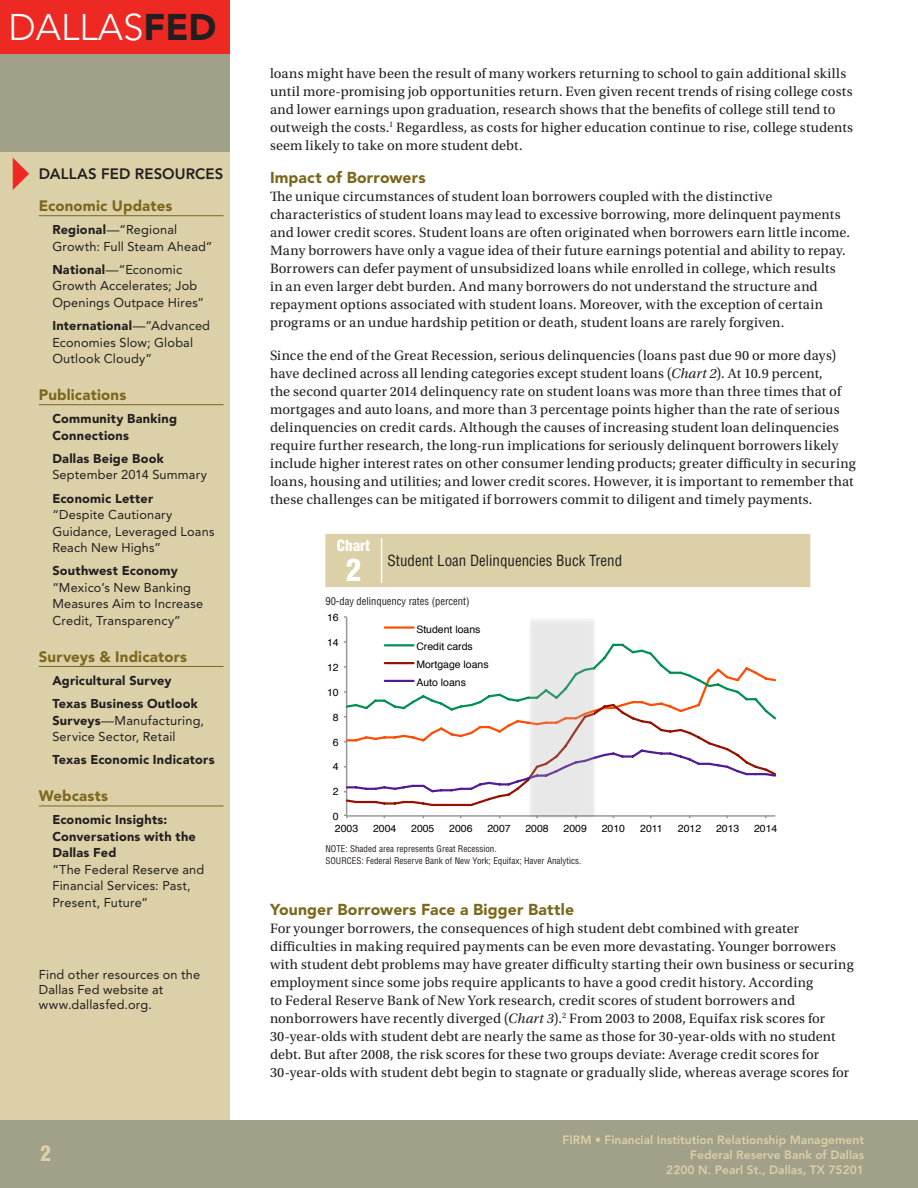
<style>
.page{position:relative;width:918px;height:1188px;background:#fff}
.page>*{position:absolute;margin:0;border:0;box-sizing:border-box;transform-origin:0 0}
.t1{font:300 36.75px "Avenir LT Std";color:#fff}
.Chart{font:900 condensed 30px "Helvetica LT Std";color:#fff}
.ChartTitle_EL{font:900 condensed 21px "Helvetica LT Std";color:#dbd0a7}
.TEXT_BODY{font:900 15.75px "Avenir LT Std";letter-spacing:.01em;color:#7b681c}
.TEXT_Sidebar_Bold{font:900 15px "Avenir LT Std";letter-spacing:.01em;color:#7b681c}
.ChartTitle{font:condensed 15px "Helvetica LT Std";color:#231f20}
.CalendarHead{font:800 15px "Avenir LT Std";letter-spacing:.005em;color:#231f20}
.Chart_word{font:900 condensed 15px "Helvetica LT Std";color:#fff}
.TEXT_BODY-2{font:14.25px/18px "Utopia Std";letter-spacing:.01em;color:#231f20}
.ResourcesListText{font:12.75px/16.5px "Avenir LT Std";letter-spacing:.015em;color:#231f20}
.ResourcesListText-2{font:900 12.75px/16.5px "Avenir LT Std";letter-spacing:.02em;color:#231f20}
.FirmWebsite{font:12.75px/15px "Avenir LT Std";letter-spacing:.015em;color:#231f20}
.t2{font:800 12px/15px "Avenir LT Std";color:#dbd0a7;text-align:right}
.ChartAxis{font:condensed 10.5px "Helvetica LT Std";color:#231f20}
.t3{font:10.35px/17.9px "Helvetica";color:#000}
.Source{font:condensed 9px "Helvetica LT Std";color:#231f20}
.s1{font-weight:900;color:#231f20}
.s2{font-weight:900}
.s3{font-style:italic}
</style>
<div class="page">
<div style="left:0;top:0;width:230px;height:1187px;background:#dbd0a7"></div>
<div style="left:0;top:0;width:230px;height:151px;background:#a1a089"></div>
<div style="left:0;top:0;width:230px;height:54px;background:#ee2823"></div>
<div style="left:0;top:1120px;width:918px;height:68px;background:#a1a089"></div>
<hr style="left:39px;top:215px;width:185px;height:1px;background:#7b681c">
<hr style="left:39px;top:404px;width:185px;height:1px;background:#7b681c">
<hr style="left:39px;top:666px;width:185px;height:1px;background:#7b681c">
<hr style="left:39px;top:806px;width:185px;height:1px;background:#7b681c">
<div style="left:325px;top:534px;width:485px;height:53px;background:#dbd0a7"></div>
<hr style="left:381px;top:538px;width:1px;height:45px;background:#fff">
<hr style="left:346px;top:617px;width:1px;height:199px;background:#979797">
<hr style="left:347px;top:815px;width:428px;height:2px;background:#979797">
<svg style="left:345px;top:794px;width:167px;height:14px"></svg>
<svg style="left:344px;top:641px;width:431px;height:153px"></svg>
<hr style="left:385px;top:626px;width:29px;height:3px;background:#ff4c00">
<hr style="left:385px;top:644px;width:29px;height:2px;background:#008f51">
<hr style="left:385px;top:662px;width:29px;height:2px;background:#941100">
<hr style="left:385px;top:680px;width:29px;height:2px;background:#521b93">
<img style="left:524px;top:621px;width:77px;height:198px">
<div style="left:531px;top:618px;width:63px;height:197px;background:#e0e0e0;opacity:.21"></div>
<h1 class="t1" style="left:9px;top:6px;width:210px">DALLAS<span class="s1">FED</span></h1>
<p class="CalendarHead" style="left:39px;top:165px;width:186px">DALLAS FED RESOURCES</p>
<p class="TEXT_Sidebar_Bold" style="left:39px;top:197px;width:135px">Economic Updates</p>
<p class="ResourcesListText" style="left:52px;top:222px;width:162px"><span class="s2">Regional</span>—“Regional<br>Growth: Full Steam Ahead”</p>
<p class="ResourcesListText" style="left:52px;top:261px;width:153px"><span class="s2">National</span>—“Economic<br>Growth Accelerates; Job<br>Openings Outpace Hires”</p>
<p class="ResourcesListText" style="left:52px;top:318px;width:159px"><span class="s2">International</span>—“Advanced<br>Economies Slow; Global<br>Outlook Cloudy”</p>
<p class="TEXT_Sidebar_Bold" style="left:39px;top:386px;width:89px">Publications</p>
<p class="ResourcesListText-2" style="left:52px;top:410px;width:126px">Community Banking<br>Connections</p>
<p class="ResourcesListText" style="left:52px;top:450px;width:156px"><span class="s2">Dallas Beige Book<br></span>September 2014 Summary</p>
<p class="ResourcesListText" style="left:52px;top:490px;width:164px"><span class="s2">Economic Letter<br></span>“Despite Cautionary<br>Guidance, Leveraged Loans<br>Reach New Highs”</p>
<p class="ResourcesListText" style="left:52px;top:563px;width:152px"><span class="s2">Southwest Economy </span>“Mexico’s New Banking<br>Measures Aim to Increase<br>Credit, Transparency”</p>
<p class="TEXT_Sidebar_Bold" style="left:39px;top:647px;width:150px">Surveys &amp; Indicators</p>
<p class="ResourcesListText-2" style="left:52px;top:672px;width:121px">Agricultural Survey</p>
<p class="ResourcesListText" style="left:52px;top:696px;width:153px"><span class="s2">Texas Business Outlook<br>Surveys</span>—Manufacturing,<br>Service Sector, Retail</p>
<p class="ResourcesListText-2" style="left:52px;top:752px;width:164px">Texas Economic Indicators</p>
<p class="TEXT_Sidebar_Bold" style="left:39px;top:787px;width:71px">Webcasts</p>
<p class="ResourcesListText" style="left:52px;top:812px;width:153px"><span class="s2">Economic Insights:<br>Conversations with the<br>Dallas Fed<br></span>“The Federal Reserve and<br>Financial Services: Past,<br>Present, Future”</p>
<p class="FirmWebsite" style="left:39px;top:967px;width:163px">Find other resources on the<br>Dallas Fed website at www.dallasfed.org.</p>
<p class="ChartTitle_EL" style="left:41px;top:1140px;width:12px">2</p>
<p class="TEXT_BODY-2" style="left:270px;top:65px;width:585px">loans might have been the result of many workers returning to school to gain additional skills until more-promising job opportunities return. Even given recent trends of rising college costs and lower earnings upon graduation, research shows that the benefits of college still tend to outweigh the costs.<sup>1</sup> Regardless, as costs for higher education continue to rise, college students seem likely to take on more student debt.</p>
<p class="TEXT_BODY" style="left:270px;top:168px;width:157px">Impact of Borrowers</p>
<p class="TEXT_BODY-2" style="left:270px;top:188px;width:582px">The unique circumstances of student loan borrowers coupled with the distinctive characteristics of student loans may lead to excessive borrowing, more delinquent payments and lower credit scores. Student loans are often originated when borrowers earn little income.<br>Many borrowers have only a vague idea of their future earnings potential and ability to repay.<br>Borrowers can defer payment of unsubsidized loans while enrolled in college, which results in an even larger debt burden. And many borrowers do not understand the structure and repayment options associated with student loans. Moreover, with the exception of certain programs or an undue hardship petition or death, student loans are rarely forgiven.</p>
<p class="TEXT_BODY-2" style="left:270px;top:347px;width:587px">Since the end of the Great Recession, serious delinquencies (loans past due 90 or more days) have declined across all lending categories except student loans (<span class="s3">Chart 2</span>). At 10.9 percent,<br>the second quarter 2014 delinquency rate on student loans was more than three times that of mortgages and auto loans, and more than 3 percentage points higher than the rate of serious delinquencies on credit cards. Although the causes of increasing student loan delinquencies require further research, the long-run implications for seriously delinquent borrowers likely include higher interest rates on other consumer lending products; greater difficulty in securing loans, housing and utilities; and lower credit scores. However, it is important to remember that these challenges can be mitigated if borrowers commit to diligent and timely payments.</p>
<p class="Chart_word" style="left:337px;top:536px;width:35px">Chart</p>
<p class="Chart" style="left:346px;top:551px;width:16px">2</p>
<p class="ChartTitle" style="left:388px;top:551px;width:236px">Student Loan Delinquencies Buck Trend</p>
<p class="ChartAxis" style="left:325px;top:594px;width:146px">90-day delinquency rates (percent)</p>
<p class="t3" style="left:327px;top:609px;width:13px">16</p>
<p class="t3" style="left:327px;top:634px;width:13px">14</p>
<p class="t3" style="left:327px;top:659px;width:13px">12</p>
<p class="t3" style="left:327px;top:684px;width:13px">10</p>
<p class="t3" style="left:333px;top:708px;width:7px">8</p>
<p class="t3" style="left:333px;top:733px;width:7px">6</p>
<p class="t3" style="left:333px;top:758px;width:7px">4</p>
<p class="t3" style="left:333px;top:783px;width:7px">2</p>
<p class="t3" style="left:333px;top:808px;width:7px">0</p>
<p class="t3" style="left:416px;top:620px;width:74px">Student loans<br>Credit cards<br>Mortgage loans<br>Auto loans</p>
<p class="t3" style="left:335px;top:819px;width:25px">2003</p>
<p class="t3" style="left:373px;top:819px;width:25px">2004</p>
<p class="t3" style="left:411px;top:819px;width:25px">2005</p>
<p class="t3" style="left:449px;top:819px;width:25px">2006</p>
<p class="t3" style="left:487px;top:819px;width:25px">2007</p>
<p class="t3" style="left:526px;top:819px;width:25px">2008</p>
<p class="t3" style="left:564px;top:819px;width:25px">2009</p>
<p class="t3" style="left:602px;top:819px;width:25px">2010</p>
<p class="t3" style="left:640px;top:819px;width:24px">2011</p>
<p class="t3" style="left:678px;top:819px;width:25px">2012</p>
<p class="t3" style="left:716px;top:819px;width:25px">2013</p>
<p class="t3" style="left:754px;top:819px;width:25px">2014</p>
<p class="Source" style="left:325px;top:843px;width:173px">NOTE: Shaded area represents Great Recession.</p>
<p class="Source" style="left:325px;top:855px;width:257px">SOURCES: Federal Reserve Bank of New York; Equifax; Haver Analytics.</p>
<p class="TEXT_BODY" style="left:270px;top:900px;width:306px">Younger Borrowers Face a Bigger Battle</p>
<p class="TEXT_BODY-2" style="left:270px;top:920px;width:585px">For younger borrowers, the consequences of high student debt combined with greater difficulties in making required payments can be even more devastating. Younger borrowers with student debt problems may have greater difficulty starting their own business or securing employment since some jobs require applicants to have a good credit history. According<br>to Federal Reserve Bank of New York research, credit scores of student borrowers and nonborrowers have recently diverged (<span class="s3">Chart 3</span>).<sup>2</sup> From 2003 to 2008, Equifax risk scores for 30-year-olds with student debt are nearly the same as those for 30-year-olds with no student debt. But after 2008, the risk scores for these two groups deviate: Average credit scores for 30-year-olds with student debt begin to stagnate or gradually slide, whereas average scores for</p>
<p class="t2" style="left:563px;top:1133px;width:303px">FIRM • Financial Institution Relationship Management<br>Federal Reserve Bank of Dallas<br>2200 N. Pearl St., Dallas, TX 75201</p>
</div>
